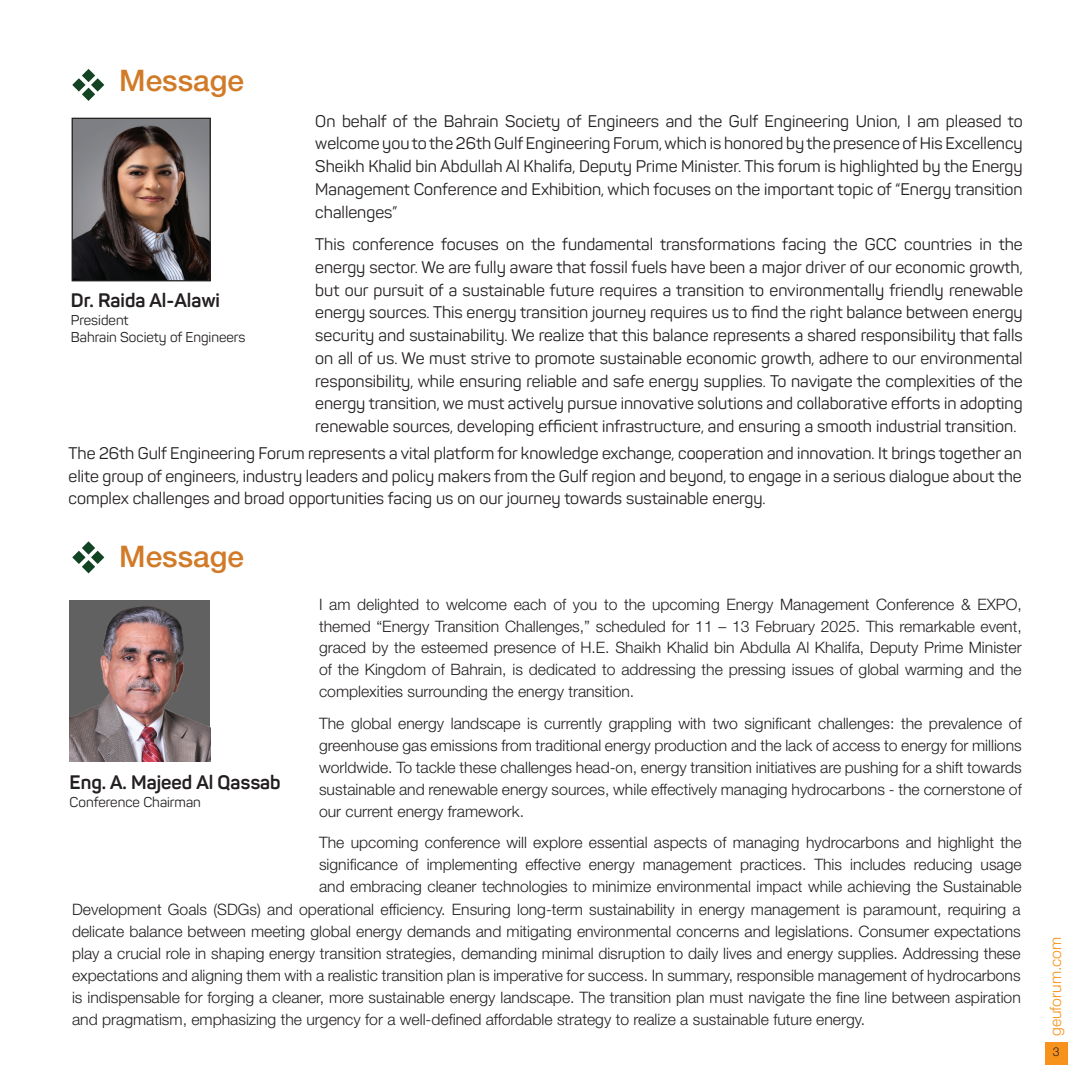
<style>
.page{position:relative;width:1091px;height:1089px;background:#fff}
.page>*{position:absolute;margin:0;border:0;box-sizing:border-box;transform-origin:0 0}
.t1{font:500 29.75px "Helvetica Neue LT Std";color:#d17a28}
.t2{font:700 19.25px "Panton";color:#231f20}
.t3{font:16.62px/22.8px "Panton";color:#231f20;text-align:justify}
.t4{font:300 15.75px/21.9px "Helvetica Neue LT Std";color:#231f20;text-align:justify}
.t5{font:300 15.75px "Helvetica Neue LT Std";color:#f7931d}
.t6{font:14px/17.5px "Panton";color:#231f20}
.t7{font:300 12.25px "Helvetica Neue LT Std";color:#231f20}
</style>
<div class="page">
<div style="left:1044px;top:1042px;width:23px;height:22px;background:#f7931d"></div>
<img style="left:70px;top:600px;width:140px;height:161px">
<svg style="left:72px;top:69px;width:32px;height:32px"></svg>
<svg style="left:72px;top:541px;width:32px;height:32px"></svg>
<img style="left:74px;top:120px;width:135px;height:159px">
<div style="left:72px;top:118px;width:139px;height:163px;border:1px solid #231f20"></div>
<h1 class="t1" style="left:119px;top:62px;width:126px">Message</h1>
<p class="t2" style="left:71px;top:289px;width:150px">Dr. Raida Al-Alawi</p>
<p class="t6" style="left:71px;top:311px;width:176px">President<br>Bahrain Society of Engineers</p>
<p class="t3" style="left:315px;top:109px;width:708px">On behalf of the Bahrain Society of Engineers and the Gulf Engineering Union, I am pleased to welcome you to the 26th Gulf Engineering Forum, which is honored by the presence of His Excellency Sheikh Khalid bin Abdullah Al Khalifa, Deputy Prime Minister. This forum is highlighted by the Energy Management Conference and Exhibition, which focuses on the important topic of “Energy transition challenges”</p>
<p class="t3" style="left:315px;top:233px;width:708px">This conference focuses on the fundamental transformations facing the GCC countries in the energy sector. We are fully aware that fossil fuels have been a major driver of our economic growth, but our pursuit of a sustainable future requires a transition to environmentally friendly renewable energy sources. This energy transition journey requires us to find the right balance between energy security and sustainability. We realize that this balance represents a shared responsibility that falls on all of us. We must strive to promote sustainable economic growth, adhere to our environmental responsibility, while ensuring reliable and safe energy supplies. To navigate the complexities of the energy transition, we must actively pursue innovative solutions and collaborative efforts in adopting renewable sources, developing efficient infrastructure, and ensuring a smooth industrial transition.</p>
<p class="t3" style="left:69px;top:442px;width:954px">The 26th Gulf Engineering Forum represents a vital platform for knowledge exchange, cooperation and innovation. It brings together an elite group of engineers, industry leaders and policy makers from the Gulf region and beyond, to engage in a serious dialogue about the complex challenges and broad opportunities facing us on our journey towards sustainable energy.</p>
<h1 class="t1" style="left:119px;top:539px;width:126px">Message</h1>
<p class="t2" style="left:70px;top:770px;width:212px">Eng. A. Majeed Al Qassab</p>
<p class="t6" style="left:70px;top:793px;width:133px">Conference Chairman</p>
<p class="t4" style="left:319px;top:593px;width:704px">I am delighted to welcome each of you to the upcoming Energy Management Conference &amp; EXPO, themed “Energy Transition Challenges,” scheduled for 11 – 13 February 2025. This remarkable event, graced by the esteemed presence of H.E. Shaikh Khalid bin Abdulla Al Khalifa, Deputy Prime Minister of the Kingdom of Bahrain, is dedicated to addressing the pressing issues of global warming and the complexities surrounding the energy transition.</p>
<p class="t4" style="left:319px;top:712px;width:704px">The global energy landscape is currently grappling with two significant challenges: the prevalence of greenhouse gas emissions from traditional energy production and the lack of access to energy for millions worldwide. To tackle these challenges head-on, energy transition initiatives are pushing for a shift towards sustainable and renewable energy sources, while effectively managing hydrocarbons - the cornerstone of our current energy framework.</p>
<p class="t4" style="left:319px;top:831px;width:704px">The upcoming conference will explore essential aspects of managing hydrocarbons and highlight the significance of implementing effective energy management practices. This includes reducing usage and embracing cleaner technologies to minimize environmental impact while achieving the Sustainable</p>
<p class="t4" style="left:72px;top:898px;width:950px">Development Goals (SDGs) and operational efficiency. Ensuring long-term sustainability in energy management is paramount, requiring a delicate balance between meeting global energy demands and mitigating environmental concerns and legislations. Consumer expectations play a crucial role in shaping energy transition strategies, demanding minimal disruption to daily lives and energy supplies. Addressing these expectations and aligning them with a realistic transition plan is imperative for success. In summary, responsible management of hydrocarbons is indispensable for forging a cleaner, more sustainable energy landscape. The transition plan must navigate the fine line between aspiration and pragmatism, emphasizing the urgency for a well-defined affordable strategy to realize a sustainable future energy.</p>
<p class="t5" style="left:1045px;top:1036px;width:101px;rotate:-90deg">geuforum.com</p>
<p class="t7" style="left:1052px;top:1044px;width:8px">3</p>
</div>
